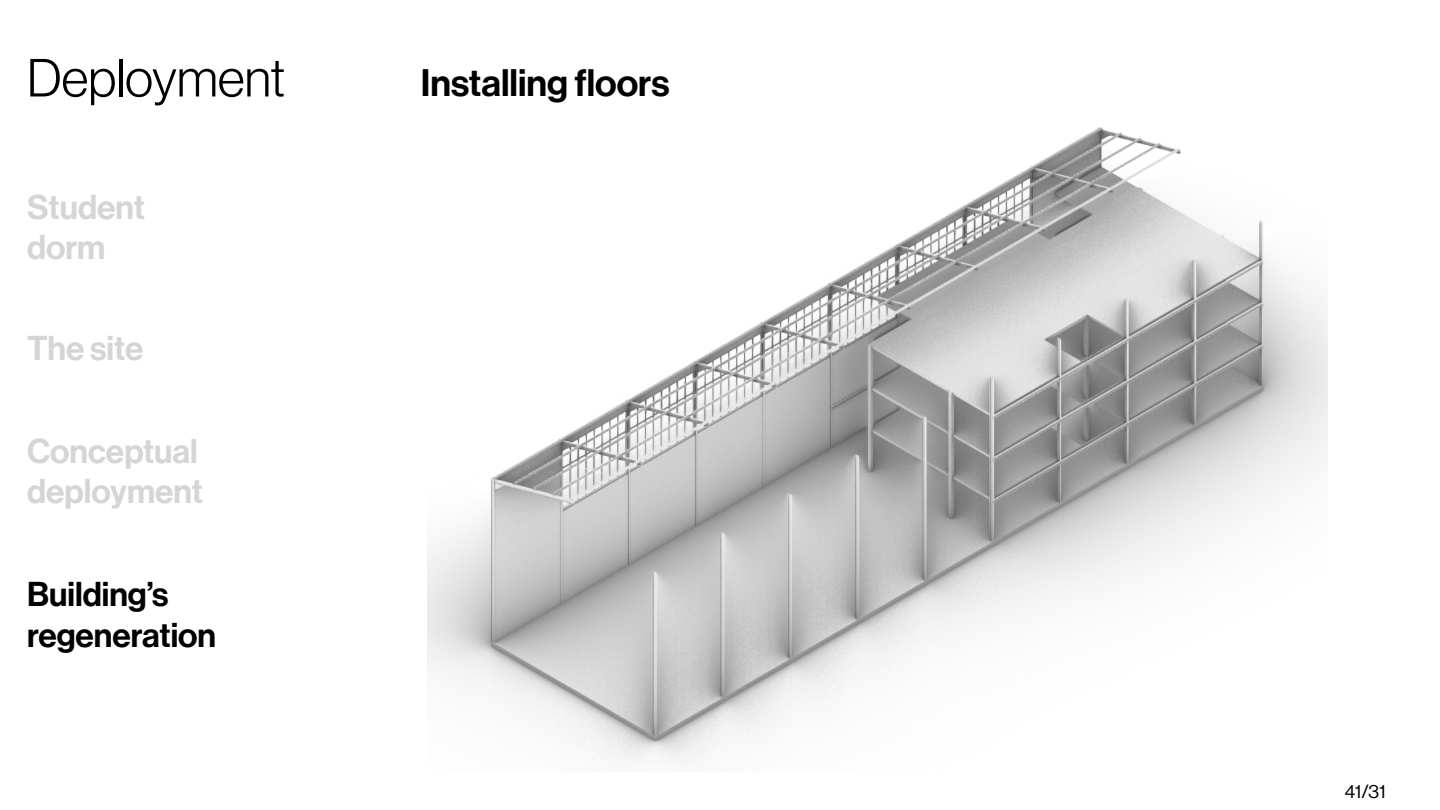
<style>
.page{position:relative;width:1440px;height:810px;background:#fff}
.page>*{position:absolute;margin:0;border:0;box-sizing:border-box;transform-origin:0 0}
.t1{font:300 52.5px "Neue Haas Display";color:#000}
.t2{font:37.5px "Neue Haas Display Mediu";color:#000}
.t3{font:33.75px/40.5px "Neue Haas Display Mediu";color:#d6d4d4}
.t4{font:33.75px/40.5px "Neue Haas Display Mediu";color:#000}
.t5{font:18.75px "Neue Haas Display";color:#000}
</style>
<div class="page">
<img style="left:428px;top:127px;width:899px;height:638px">
<h1 class="t1" style="left:27px;top:49px;width:260px">Deployment</h1>
<p class="t3" style="left:27px;top:187px;width:119px">Student dorm</p>
<p class="t3" style="left:27px;top:328px;width:118px">The site</p>
<p class="t3" style="left:27px;top:431px;width:177px">Conceptual deployment</p>
<p class="t4" style="left:27px;top:575px;width:191px">Building’s regeneration</p>
<p class="t2" style="left:421px;top:62px;width:250px">Installing floors</p>
<p class="t5" style="left:1345px;top:781px;width:42px">41/31</p>
</div>
